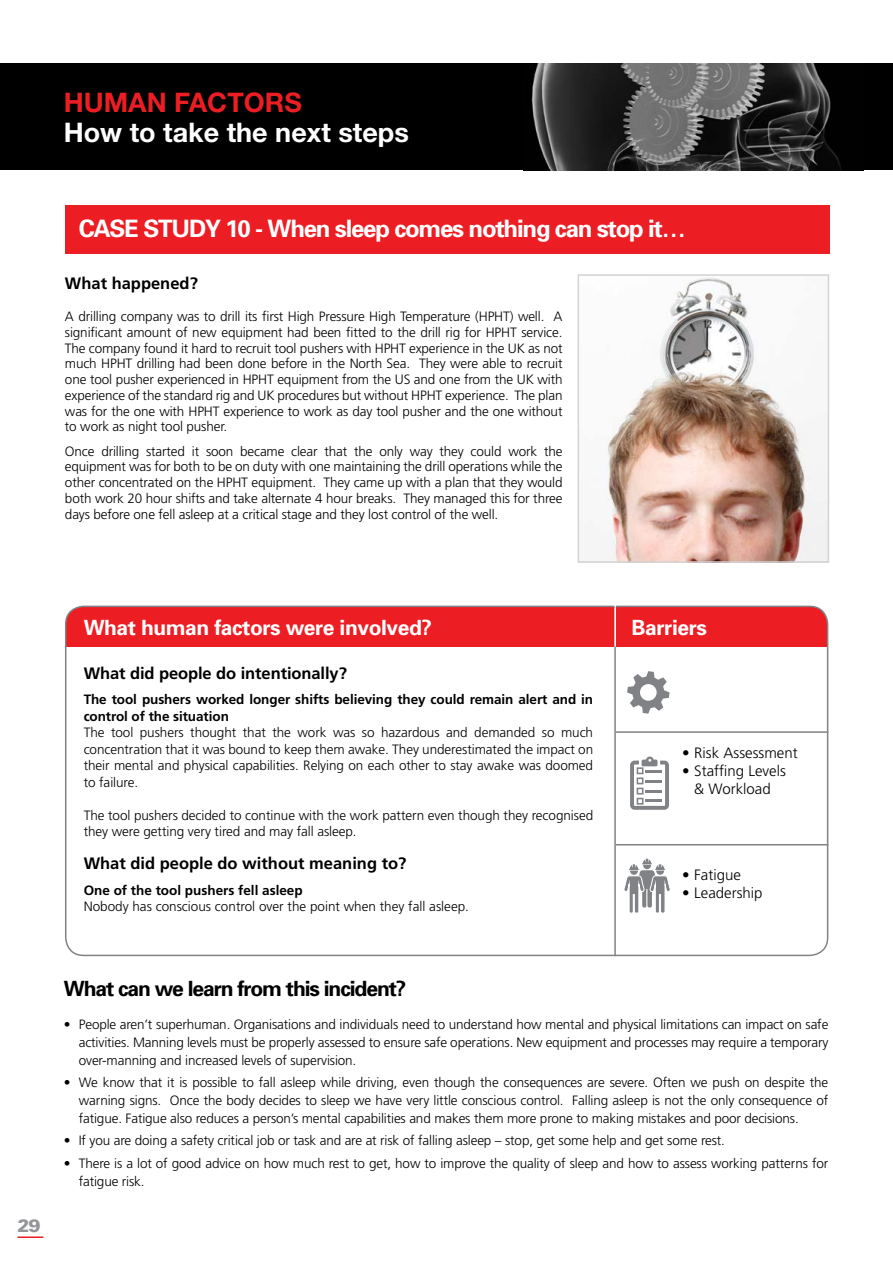
<style>
.page{position:relative;width:893px;height:1263px;background:#fff}
.page>*{position:absolute;margin:0;border:0;box-sizing:border-box;transform-origin:0 0}
.t1{font:700 27px "Helvetica Neue";color:#fff}
.t2{font:700 27px "Helvetica Neue";color:#ed1d24}
.t3{font:700 24px "Univers";letter-spacing:-.05em;color:#fff}
.t4{font:700 21px "Univers";letter-spacing:-.02em;color:#fff}
.t5{font:700 21px "Univers";letter-spacing:-.05em;color:#000}
.t6{font:900 18px "Univers";color:#939598}
.t7{font:700 16.5px "Frutiger";color:#000}
.t8{font:300 15px/18px "Frutiger";color:#000;text-align:center}
.t9{font:300 13.5px/15.8px "Frutiger";letter-spacing:-.01em;color:#000;text-align:justify}
.t10{font:700 13.5px/16.5px "Frutiger";letter-spacing:-.005em;color:#000}
</style>
<div class="page">
<hr style="left:18px;top:1236px;width:25px;height:2px;background:#ed1d24">
<div style="left:0;top:64px;width:893px;height:106px;background:#000"></div>
<img style="left:531px;top:64px;width:311px;height:106px">
<div style="left:65px;top:205px;width:764px;height:49px;background:#ed1d24"></div>
<div style="left:66px;top:606px;width:762px;height:41px;background:#ed1d24"></div>
<div style="left:65px;top:606px;width:763px;height:350px;border:2px solid #808285;border-radius:18px"></div>
<hr style="left:614px;top:607px;width:2px;height:349px;background:#808285">
<hr style="left:614px;top:601px;width:2px;height:46px;background:#fff">
<hr style="left:616px;top:731px;width:212px;height:2px;background:#808285">
<hr style="left:616px;top:844px;width:212px;height:1px;background:#808285">
<svg style="left:624px;top:859px;width:46px;height:54px"></svg>
<svg style="left:627px;top:671px;width:43px;height:43px"></svg>
<svg style="left:630px;top:756px;width:39px;height:54px"></svg>
<img style="left:600px;top:278px;width:226px;height:282px">
<div style="left:578px;top:274px;width:251px;height:289px;border:2px solid #d1d3d4"></div>
<h1 class="t2" style="left:64px;top:86px;width:240px">HUMAN FACTORS</h1>
<h1 class="t1" style="left:64px;top:116px;width:347px">How to take the next steps</h1>
<h2 class="t3" style="left:79px;top:213px;width:609px">CASE STUDY 10 - When sleep comes nothing can stop it…</h2>
<p class="t7" style="left:65px;top:273px;width:134px">What happened?</p>
<p class="t9" style="left:65px;top:309px;width:499px">A drilling company was to drill its first High Pressure High Temperature (HPHT) well. A significant amount of new equipment had been fitted to the drill rig for HPHT service.<br>The company found it hard to recruit tool pushers with HPHT experience in the UK as not much HPHT drilling had been done before in the North Sea. They were able to recruit one tool pusher experienced in HPHT equipment from the US and one from the UK with experience of the standard rig and UK procedures but without HPHT experience. The plan was for the one with HPHT experience to work as day tool pusher and the one without to work as night tool pusher.</p>
<p class="t9" style="left:65px;top:443px;width:499px">Once drilling started it soon became clear that the only way they could work the equipment was for both to be on duty with one maintaining the drill operations while the other concentrated on the HPHT equipment. They came up with a plan that they would both work 20 hour shifts and take alternate 4 hour breaks. They managed this for three days before one fell asleep at a critical stage and they lost control of the well.</p>
<h3 class="t4" style="left:84px;top:614px;width:350px">What human factors were involved?</h3>
<h3 class="t4" style="left:632px;top:614px;width:77px">Barriers</h3>
<p class="t7" style="left:84px;top:663px;width:265px">What did people do intentionally?</p>
<p class="t10" style="left:84px;top:691px;width:511px">The tool pushers worked longer shifts believing they could remain alert and in control of the situation</p>
<p class="t9" style="left:84px;top:724px;width:511px;line-height:16.5px">The tool pushers thought that the work was so hazardous and demanded so much concentration that it was bound to keep them awake. They underestimated the impact on their mental and physical capabilities. Relying on each other to stay awake was doomed to failure.</p>
<p class="t9" style="left:84px;top:807px;width:511px;line-height:16.5px">The tool pushers decided to continue with the work pattern even though they recognised they were getting very tired and may fall asleep.</p>
<p class="t7" style="left:84px;top:854px;width:324px">What did people do without meaning to?</p>
<p class="t10" style="left:84px;top:882px;width:221px">One of the tool pushers fell asleep</p>
<p class="t9" style="left:84px;top:899px;width:387px">Nobody has conscious control over the point when they fall asleep.</p>
<p class="t8" style="left:682px;top:744px;width:117px">• Risk Assessment</p>
<p class="t8" style="left:682px;top:762px;width:105px">• Staffing Levels &amp; Workload</p>
<p class="t8" style="left:682px;top:866px;width:60px">• Fatigue</p>
<p class="t8" style="left:682px;top:884px;width:82px">• Leadership</p>
<h3 class="t6" style="left:18px;top:1214px;width:25px">29</h3>
<h3 class="t5" style="left:64px;top:975px;width:344px">What can we learn from this incident?</h3>
<p class="t9" style="left:79px;top:1015px;width:751px;line-height:18px;text-indent:-15px">• People aren’t superhuman. Organisations and individuals need to understand how mental and physical limitations can impact on safe activities. Manning levels must be properly assessed to ensure safe operations. New equipment and processes may require a temporary over-manning and increased levels of supervision.</p>
<p class="t9" style="left:79px;top:1073px;width:751px;line-height:18px;text-indent:-15px">• We know that it is possible to fall asleep while driving, even though the consequences are severe. Often we push on despite the warning signs. Once the body decides to sleep we have very little conscious control. Falling asleep is not the only consequence of fatigue. Fatigue also reduces a person’s mental capabilities and makes them more prone to making mistakes and poor decisions.</p>
<p class="t9" style="left:64px;top:1133px;width:663px">• If you are doing a safety critical job or task and are at risk of falling asleep – stop, get some help and get some rest.</p>
<p class="t9" style="left:79px;top:1154px;width:751px;line-height:18px;text-indent:-15px">• There is a lot of good advice on how much rest to get, how to improve the quality of sleep and how to assess working patterns for fatigue risk.</p>
</div>
